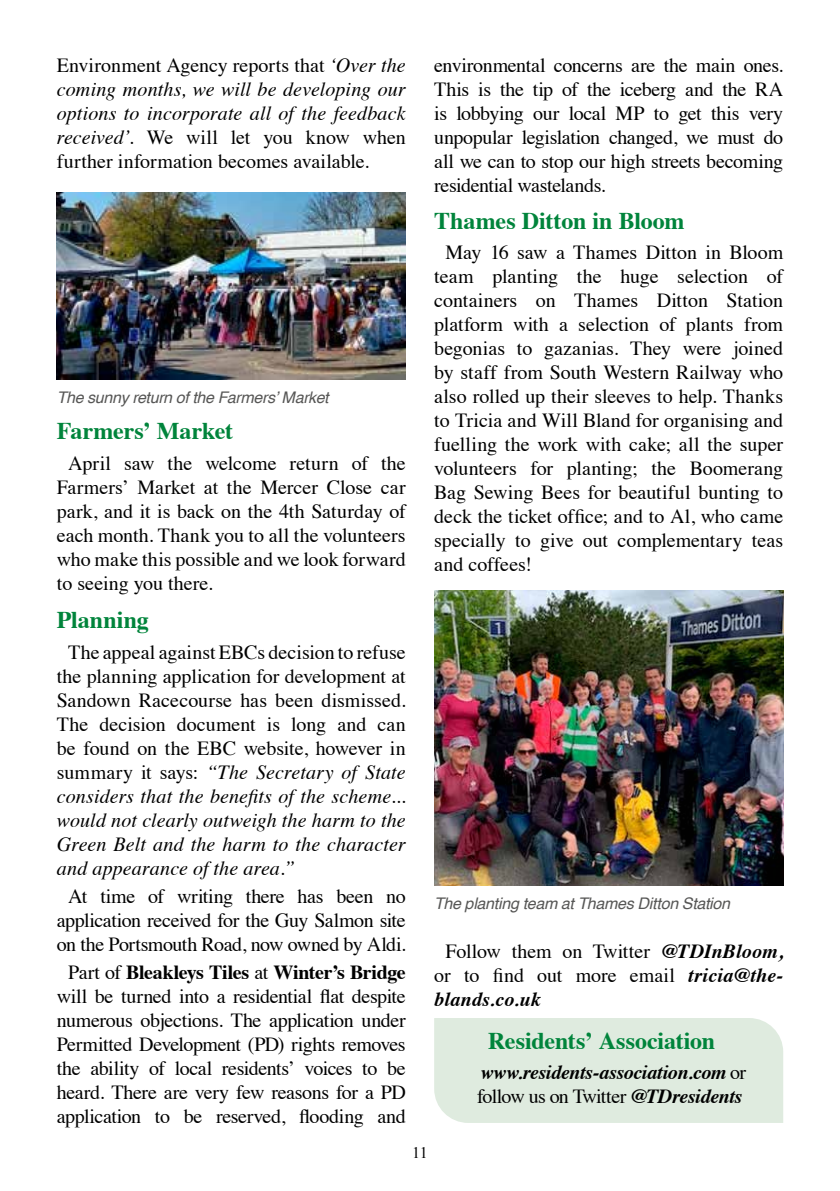
<style>
.page{position:relative;width:840px;height:1191px;background:#fff}
.page>*{position:absolute;margin:0;border:0;box-sizing:border-box;transform-origin:0 0}
.t1{font:700 24px "Times";letter-spacing:-.005em;color:#00843b}
.t2{font:20px/24px "Times";letter-spacing:-.015em;color:#000;text-align:justify}
.t3{font:italic 20px/24px "Times";letter-spacing:.005em;color:#000;text-align:justify}
.t4{font:italic 700 20px/24px "Times";letter-spacing:-.02em;color:#000}
.t5{font:italic 16px "Helvetica";letter-spacing:-.015em;color:#575756}
.t6{font:16px "Times New Roman";color:#000}
.s1{font-style:normal}
.s2{font-style:italic}
.s3{font-weight:700}
.s4{font-weight:700;font-style:italic}
.s5{font-weight:400;font-style:normal}
</style>
<div class="page">
<img style="left:57px;top:192px;width:348px;height:187px">
<img style="left:434px;top:591px;width:348px;height:294px">
<div style="left:434px;top:1018px;width:348px;height:105px;background:#dfebdf"></div>
<p class="t3" style="left:57px;top:52px;width:350px"><span class="s1">Environment Agency reports that</span> ‘Over the coming months, we will be developing our options to incorporate all of the feedback received’. <span class="s1">We will let you know when further information becomes available.</span></p>
<p class="t5" style="left:57px;top:384px;width:273px">The sunny return of the Farmers’ Market</p>
<p class="t1" style="left:57px;top:408px;width:178px">Farmers’ Market</p>
<p class="t2" style="left:57px;top:449px;width:350px;text-indent:11px">April saw the welcome return of the Farmers’ Market at the Mercer Close car park, and it is back on the 4th Saturday of each month. Thank you to all the volunteers who make this possible and we look forward to seeing you there.</p>
<p class="t1" style="left:57px;top:597px;width:94px">Planning</p>
<p class="t2" style="left:57px;top:638px;width:350px;text-indent:11px">The appeal against EBCs decision to refuse the planning application for development at Sandown Racecourse has been dismissed.<br>The decision document is long and can be found on the EBC website, however in summary it says: <span class="s2">“The Secretary of State considers that the benefits of the scheme... would not clearly outweigh the harm to the Green Belt and the harm to the character and appearance of the area.”</span></p>
<p class="t2" style="left:57px;top:882px;width:350px;text-align:center">At time of writing there has been no application received for the Guy Salmon site on the Portsmouth Road, now owned by Aldi.</p>
<p class="t2" style="left:57px;top:958px;width:350px;text-align:center">Part of <span class="s3">Bleakleys Tiles</span> at <span class="s3">Winter’s Bridge </span>will be turned into a residential flat despite numerous objections. The application under Permitted Development (PD) rights removes the ability of local residents’ voices to be heard. There are very few reasons for a PD application to be reserved, flooding and</p>
<p class="t6" style="left:412px;top:1141px;width:17px">11</p>
<p class="t2" style="left:434px;top:51px;width:350px">environmental concerns are the main ones.<br>This is the tip of the iceberg and the RA is lobbying our local MP to get this very unpopular legislation changed, we must do all we can to stop our high streets becoming residential wastelands.</p>
<p class="t1" style="left:434px;top:198px;width:252px">Thames Ditton in Bloom</p>
<p class="t2" style="left:434px;top:238px;width:350px;text-indent:11px">May 16 saw a Thames Ditton in Bloom team planting the huge selection of containers on Thames Ditton Station platform with a selection of plants from begonias to gazanias. They were joined by staff from South Western Railway who also rolled up their sleeves to help. Thanks to Tricia and Will Bland for organising and fuelling the work with cake; all the super volunteers for planting; the Boomerang Bag Sewing Bees for beautiful bunting to deck the ticket office; and to Al, who came specially to give out complementary teas and coffees!</p>
<p class="t5" style="left:434px;top:890px;width:297px">The planting team at Thames Ditton Station</p>
<p class="t2" style="left:434px;top:937px;width:350px;text-indent:11px">Follow them on Twitter <span class="s4">@TDInBloom, </span>or to find out more email <span class="s4">tricia@the&shy;blands.co.uk</span></p>
<p class="t1" style="left:488px;top:1018px;width:228px">Residents’ Association</p>
<p class="t4" style="left:476px;top:1058px;width:271px">www.residents-association.com <span class="s5">or follow us on Twitter</span> @TDresidents</p>
</div>
